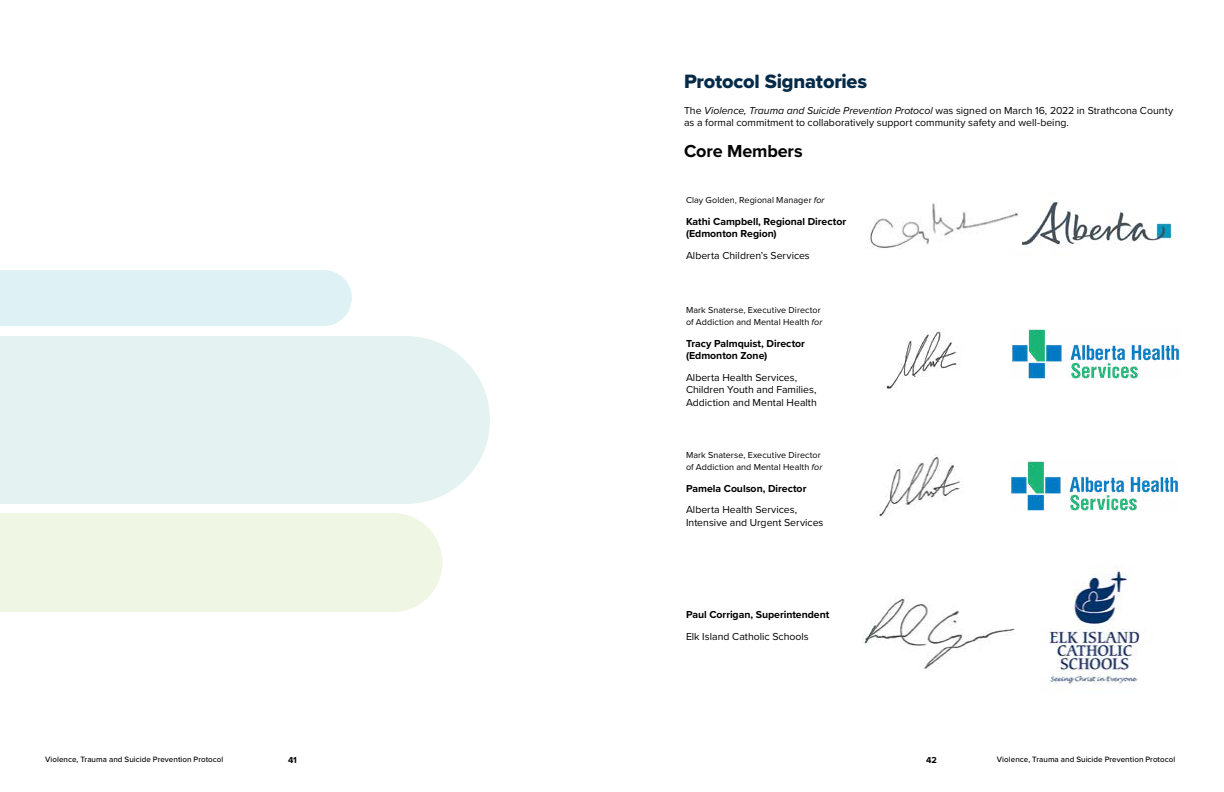
<style>
.page{position:relative;width:1224px;height:792px;background:#fff}
.page>*{position:absolute;margin:0;border:0;box-sizing:border-box;transform-origin:0 0}
.t1{font:20px "Proxima Nova Extrabld";letter-spacing:-.01em;color:#052b48}
.t2{font:700 18px "Proxima Nova";letter-spacing:-.01em;color:#050304}
.t3{font:10.5px/12.5px "Proxima Nova";color:#000}
.t4{font:10.5px/12.5px "Proxima Nova";color:#050304}
.t5{font:700 10.5px/12.5px "Proxima Nova";letter-spacing:-.005em;color:#000}
.t6{font:9px/12.5px "Proxima Nova";letter-spacing:.01em;color:#000}
.t7{font:700 9px "Proxima Nova";color:#000}
.t8{font:500 8px "Proxima Nova";letter-spacing:.01em;color:#000}
.s1{font-style:italic}
</style>
<div class="page">
<div style="left:0;top:513px;width:442px;height:99px;background:#f0f6e4"></div>
<div style="left:0;top:336px;width:490px;height:168px;background:#e4f3f1"></div>
<div style="left:0;top:270px;width:352px;height:56px;background:#def1f5"></div>
<img style="left:1022px;top:200px;width:155px;height:47px">
<img style="left:1012px;top:329px;width:167px;height:50px">
<img style="left:1049px;top:565px;width:91px;height:120px">
<img style="left:1011px;top:461px;width:167px;height:50px">
<img style="left:867px;top:203px;width:152px;height:46px">
<img style="left:877px;top:454px;width:85px;height:64px">
<img style="left:882px;top:330px;width:79px;height:62px">
<img style="left:862px;top:596px;width:153px;height:73px">
<h1 class="t1" style="left:684px;top:66px;width:185px">Protocol Signatories</h1>
<p class="t4" style="left:684px;top:104px;width:491px">The <span class="s1">Violence, Trauma and Suicide Prevention Protocol</span> was signed on March 16, 2022 in Strathcona County as a formal commitment to collaboratively support community safety and well-being.</p>
<h2 class="t2" style="left:684px;top:138px;width:120px">Core Members</h2>
<p class="t6" style="left:686px;top:194px;width:140px">Clay Golden, Regional Manager <span class="s1">for</span></p>
<p class="t5" style="left:686px;top:215px;width:162px">Kathi Campbell, Regional Director (Edmonton Region)</p>
<p class="t3" style="left:686px;top:249px;width:125px">Alberta Children’s Services</p>
<p class="t6" style="left:686px;top:303px;width:138px">Mark Snaterse, Executive Director of Addiction and Mental Health <span class="s1">for</span></p>
<p class="t5" style="left:686px;top:337px;width:121px">Tracy Palmquist, Director (Edmonton Zone)</p>
<p class="t3" style="left:686px;top:370px;width:132px">Alberta Health Services,<br>Children Youth and Families,<br>Addiction and Mental Health</p>
<p class="t6" style="left:686px;top:448px;width:138px">Mark Snaterse, Executive Director of Addiction and Mental Health <span class="s1">for</span></p>
<p class="t5" style="left:686px;top:482px;width:122px">Pamela Coulson, Director</p>
<p class="t3" style="left:686px;top:503px;width:139px">Alberta Health Services,<br>Intensive and Urgent Services</p>
<p class="t5" style="left:686px;top:608px;width:145px">Paul Corrigan, Superintendent</p>
<p class="t3" style="left:686px;top:630px;width:124px">Elk Island Catholic Schools</p>
<p class="t8" style="left:45px;top:754px;width:180px">Violence, Trauma and Suicide Prevention Protocol</p>
<p class="t7" style="left:288px;top:753px;width:10px">41</p>
<p class="t7" style="left:926px;top:753px;width:12px">42</p>
<p class="t8" style="left:997px;top:754px;width:180px">Violence, Trauma and Suicide Prevention Protocol</p>
</div>
